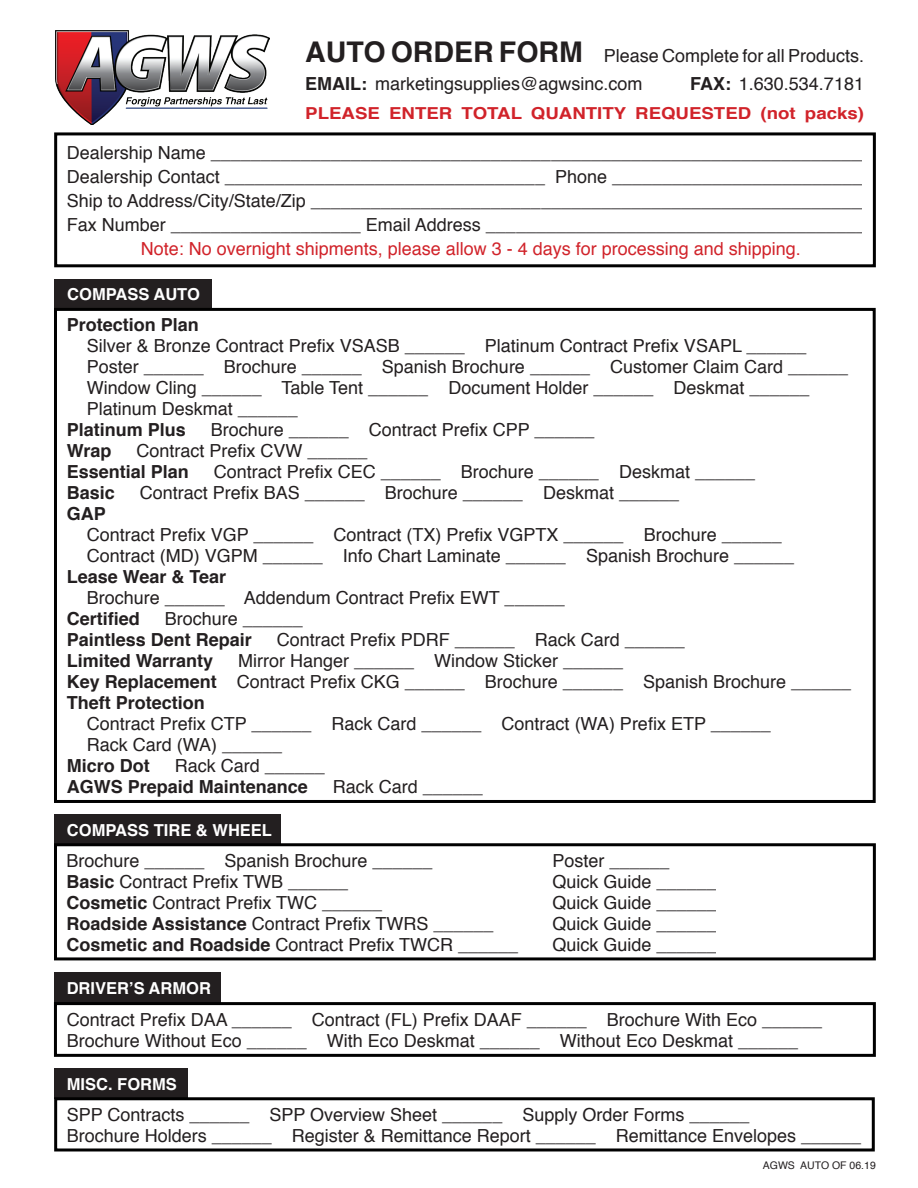
<style>
.page{position:relative;width:918px;height:1188px;background:#fff}
.page>*{position:absolute;margin:0;border:0;box-sizing:border-box;transform-origin:0 0}
.t1{font:18px/21px "Helvetica";color:#231f20}
.t2{font:700 18px "Helvetica";color:#231f20}
.t3{font:18px "Helvetica";color:#d1232a}
.t4{font:700 16.5px "Helvetica";color:#fff}
.t5{font:700 16.5px "Helvetica";color:#d1232a;scale:1.13 1}
.t6{font:10.5px "Helvetica";color:#231f20}
.s1{font-weight:700;font-size:28.5px}
.s2{font-weight:700}
</style>
<div class="page">
<div style="left:54px;top:1068px;width:133px;height:31px;background:#231f20"></div>
<div style="left:54px;top:1097px;width:821px;height:54px;border:3px solid #000"></div>
<div style="left:54px;top:972px;width:167px;height:32px;background:#231f20"></div>
<div style="left:54px;top:1002px;width:822px;height:55px;border:3px solid #000"></div>
<div style="left:54px;top:815px;width:227px;height:30px;background:#231f20"></div>
<div style="left:54px;top:843px;width:822px;height:117px;border:3px solid #000"></div>
<div style="left:54px;top:279px;width:157px;height:30px;background:#231f20"></div>
<div style="left:54px;top:308px;width:822px;height:495px;border:3px solid #000"></div>
<img style="left:55px;top:31px;width:214px;height:93px">
<div style="left:54px;top:132px;width:822px;height:135px;border:3px solid #000"></div>
<p class="t1" style="left:305px;top:42px;width:560px;line-height:28.5px"><span class="s1">AUTO ORDER FORM</span> Please Complete for all Products.<br><span class="s2">EMAIL:</span> marketingsupplies@agwsinc.com</p>
<p class="t1" style="left:690px;top:74px;width:176px"><span class="s2">FAX:</span> 1.630.534.7181</p>
<p class="t5" style="left:305px;top:99px;width:496px">PLEASE ENTER TOTAL QUANTITY REQUESTED (not packs)</p>
<p class="t1" style="left:67px;top:141px;width:807px;line-height:24px;text-align:justify">Dealership Name __________________________________________________________________ Dealership Contact ________________________________ Phone __________________________ Ship to Address/City/State/Zip ________________________________________________________ Fax Number ___________________ Email Address ______________________________________</p>
<p class="t3" style="left:141px;top:234px;width:662px">Note: No overnight shipments, please allow 3 - 4 days for processing and shipping.</p>
<p class="t4" style="left:67px;top:281px;width:134px">COMPASS AUTO</p>
<p class="t2" style="left:67px;top:310px;width:134px">Protection Plan</p>
<p class="t1" style="left:87px;top:336px;width:763px">Silver &amp; Bronze Contract Prefix VSASB ______ Platinum Contract Prefix VSAPL ______ Poster ______ Brochure ______ Spanish Brochure ______ Customer Claim Card ______ Window Cling ______ Table Tent ______ Document Holder ______ Deskmat ______ Platinum Deskmat ______</p>
<p class="t2" style="left:67px;top:415px;width:121px">Platinum Plus</p>
<p class="t1" style="left:211px;top:420px;width:385px">Brochure ______ Contract Prefix CPP ______</p>
<p class="t2" style="left:67px;top:436px;width:46px">Wrap</p>
<p class="t1" style="left:136px;top:441px;width:233px">Contract Prefix CVW ______</p>
<p class="t2" style="left:67px;top:457px;width:124px">Essential Plan</p>
<p class="t1" style="left:214px;top:462px;width:543px">Contract Prefix CEC ______ Brochure ______ Deskmat ______</p>
<p class="t2" style="left:67px;top:478px;width:50px">Basic</p>
<p class="t1" style="left:140px;top:483px;width:541px">Contract Prefix BAS ______ Brochure ______ Deskmat ______</p>
<p class="t2" style="left:67px;top:499px;width:41px">GAP</p>
<p class="t1" style="left:87px;top:525px;width:709px">Contract Prefix VGP ______ Contract (TX) Prefix VGPTX ______ Brochure ______<br>Contract (MD) VGPM ______ Info Chart Laminate ______ Spanish Brochure ______</p>
<p class="t2" style="left:67px;top:562px;width:161px">Lease Wear &amp; Tear</p>
<p class="t1" style="left:87px;top:588px;width:479px">Brochure ______ Addendum Contract Prefix EWT ______</p>
<p class="t2" style="left:67px;top:604px;width:75px">Certified</p>
<p class="t1" style="left:165px;top:609px;width:140px">Brochure ______</p>
<p class="t2" style="left:67px;top:625px;width:187px">Paintless Dent Repair</p>
<p class="t1" style="left:277px;top:630px;width:410px">Contract Prefix PDRF ______ Rack Card ______</p>
<p class="t2" style="left:67px;top:646px;width:148px">Limited Warranty</p>
<p class="t1" style="left:67px;top:651px;width:786px;text-indent:171px">Mirror Hanger ______ Window Sticker ______<br><span class="s2">Key Replacement</span> Contract Prefix CKG ______ Brochure ______ Spanish Brochure ______<br><span class="s2">Theft Protection</span></p>
<p class="t1" style="left:87px;top:714px;width:686px">Contract Prefix CTP ______ Rack Card ______ Contract (WA) Prefix ETP ______<br>Rack Card (WA) ______</p>
<p class="t2" style="left:67px;top:751px;width:84px">Micro Dot</p>
<p class="t1" style="left:175px;top:756px;width:152px">Rack Card ______</p>
<p class="t2" style="left:67px;top:773px;width:243px">AGWS Prepaid Maintenance</p>
<p class="t1" style="left:333px;top:777px;width:152px">Rack Card ______</p>
<p class="t4" style="left:67px;top:817px;width:207px">COMPASS TIRE &amp; WHEEL</p>
<p class="t1" style="left:66px;top:850px;width:368px">Brochure ______ Spanish Brochure ______</p>
<p class="t1" style="left:552px;top:850px;width:119px">Poster ______</p>
<p class="t1" style="left:66px;top:871px;width:283px"><span class="s2">Basic</span> Contract Prefix TWB ______</p>
<p class="t1" style="left:552px;top:871px;width:166px">Quick Guide ______</p>
<p class="t1" style="left:66px;top:892px;width:317px"><span class="s2">Cosmetic</span> Contract Prefix TWC ______</p>
<p class="t1" style="left:552px;top:892px;width:166px">Quick Guide ______</p>
<p class="t1" style="left:66px;top:913px;width:429px"><span class="s2">Roadside Assistance</span> Contract Prefix TWRS ______</p>
<p class="t1" style="left:552px;top:913px;width:166px">Quick Guide ______</p>
<p class="t1" style="left:66px;top:934px;width:453px"><span class="s2">Cosmetic and Roadside</span> Contract Prefix TWCR ______</p>
<p class="t1" style="left:552px;top:934px;width:166px">Quick Guide ______</p>
<p class="t4" style="left:67px;top:975px;width:146px">DRIVER’S ARMOR</p>
<p class="t1" style="left:67px;top:1009px;width:757px">Contract Prefix DAA ______ Contract (FL) Prefix DAAF ______ Brochure With Eco ______<br>Brochure Without Eco ______ With Eco Deskmat ______ Without Eco Deskmat ______</p>
<p class="t4" style="left:67px;top:1070px;width:112px">MISC. FORMS</p>
<p class="t1" style="left:67px;top:1104px;width:796px">SPP Contracts ______ SPP Overview Sheet ______ Supply Order Forms ______<br>Brochure Holders ______ Register &amp; Remittance Report ______ Remittance Envelopes ______</p>
<p class="t6" style="left:763px;top:1157px;width:115px">AGWS AUTO OF 06.19</p>
</div>
